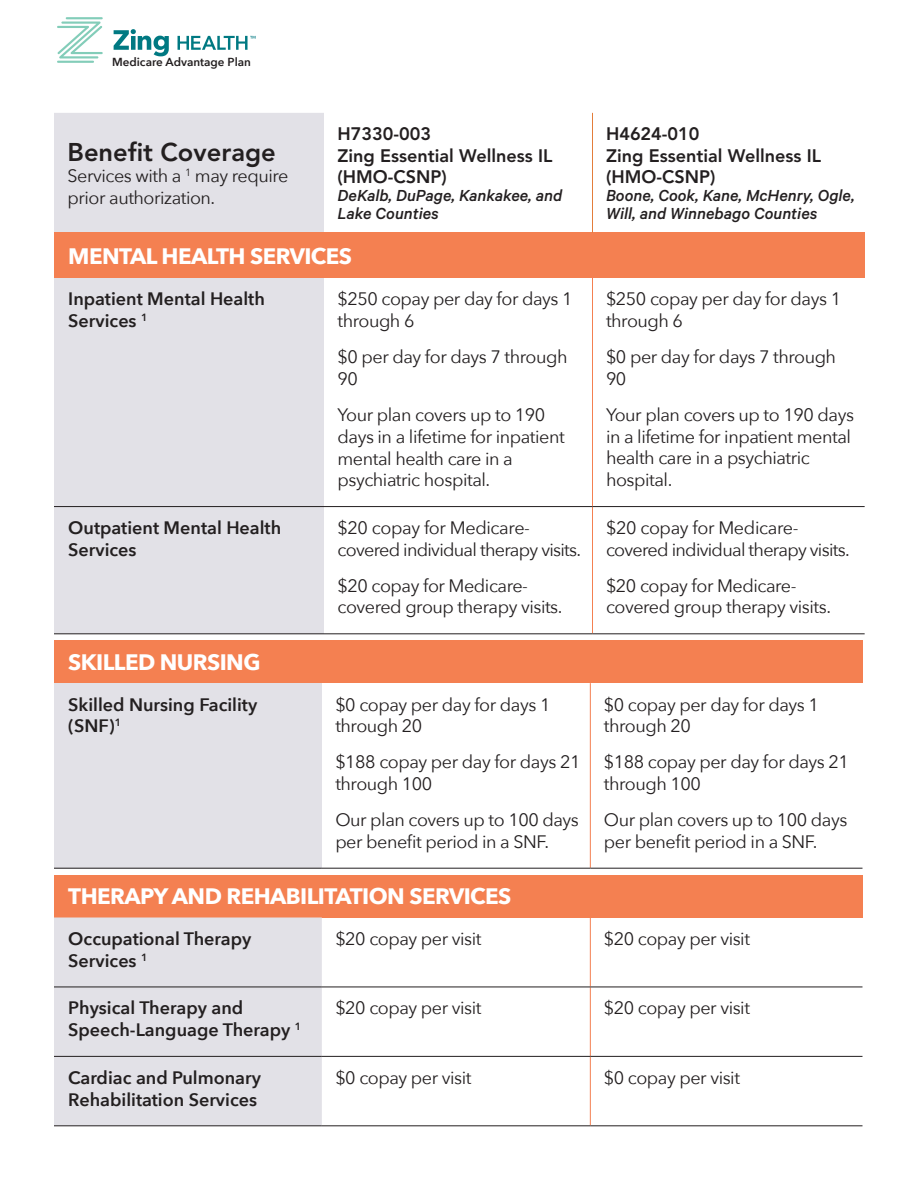
<style>
.page{position:relative;width:918px;height:1188px;background:#fff}
.page>*{position:absolute;margin:0;border:0;box-sizing:border-box;transform-origin:0 0}
.t1{font:800 25.5px "Avenir";color:#231f20}
.t2{font:700 22.35px "Avenir Next";letter-spacing:-.025em;color:#fff}
.t3{font:18px/21.8px "Avenir Next";letter-spacing:-.025em;color:#231f20}
.t4{font:600 18px/21.8px "Avenir Next";color:#231f20}
.t5{font:italic 500 18px/18px "Calibre";color:#231f20}
.t6{font:800 18px/21.6px "Avenir";color:#231f20}
.t7{font:600 11.7px "Avenir Next";color:#231f20}
</style>
<div class="page">
<svg style="left:114px;top:29px;width:55px;height:27px"></svg>
<hr style="left:66px;top:17px;width:37px;height:2px;background:#83cdb9">
<hr style="left:57px;top:61px;width:37px;height:2px;background:#83cdb9">
<svg style="left:57px;top:22px;width:46px;height:36px"></svg>
<svg style="left:178px;top:36px;width:78px;height:14px"></svg>
<div style="left:54px;top:113px;width:270px;height:520px;background:#e2e1e7"></div>
<div style="left:54px;top:233px;width:811px;height:45px;background:#f48051"></div>
<hr style="left:592px;top:278px;width:1px;height:228px;background:#f48051">
<hr style="left:592px;top:507px;width:1px;height:126px;background:#f48051">
<hr style="left:54px;top:506px;width:270px;height:1px;background:#231f20">
<hr style="left:54px;top:633px;width:270px;height:1px;background:#231f20">
<hr style="left:324px;top:506px;width:268px;height:1px;background:#231f20">
<hr style="left:324px;top:633px;width:268px;height:1px;background:#231f20">
<hr style="left:592px;top:506px;width:273px;height:1px;background:#231f20">
<hr style="left:592px;top:633px;width:273px;height:1px;background:#231f20">
<hr style="left:592px;top:113px;width:1px;height:120px;background:#e37d3b">
<div style="left:54px;top:641px;width:808px;height:42px;background:#f48051"></div>
<div style="left:54px;top:683px;width:268px;height:185px;background:#e2e1e7"></div>
<hr style="left:590px;top:683px;width:1px;height:185px;background:#f48051">
<hr style="left:54px;top:868px;width:268px;height:1px;background:#231f20">
<hr style="left:322px;top:868px;width:268px;height:1px;background:#231f20">
<hr style="left:590px;top:868px;width:272px;height:1px;background:#231f20">
<div style="left:54px;top:875px;width:808px;height:43px;background:#f48051"></div>
<div style="left:54px;top:918px;width:268px;height:207px;background:#e2e1e7"></div>
<hr style="left:590px;top:918px;width:1px;height:69px;background:#f48051">
<hr style="left:590px;top:987px;width:1px;height:69px;background:#f48051">
<hr style="left:590px;top:1057px;width:1px;height:68px;background:#f48051">
<hr style="left:54px;top:987px;width:268px;height:1px;background:#231f20">
<hr style="left:54px;top:1056px;width:268px;height:1px;background:#231f20">
<hr style="left:54px;top:1125px;width:268px;height:1px;background:#231f20">
<hr style="left:322px;top:987px;width:268px;height:1px;background:#231f20">
<hr style="left:322px;top:1056px;width:268px;height:1px;background:#231f20">
<hr style="left:322px;top:1125px;width:268px;height:1px;background:#231f20">
<hr style="left:590px;top:987px;width:272px;height:1px;background:#231f20">
<hr style="left:590px;top:1056px;width:272px;height:1px;background:#231f20">
<hr style="left:590px;top:1125px;width:272px;height:1px;background:#231f20">
<p class="t7" style="left:112px;top:52px;width:140px">Medicare Advantage Plan</p>
<h1 class="t1" style="left:68px;top:137px;width:210px">Benefit Coverage</h1>
<p class="t3" style="left:68px;top:165px;width:222px">Services with a <sup>1</sup> may require prior authorization.</p>
<p class="t6" style="left:338px;top:123px;width:217px">H7330-003<br>Zing Essential Wellness IL (HMO-CSNP)</p>
<p class="t5" style="left:338px;top:186px;width:226px">DeKalb, DuPage, Kankakee, and<br>Lake Counties</p>
<p class="t2" style="left:68px;top:237px;width:285px">MENTAL HEALTH SERVICES</p>
<p class="t4" style="left:68px;top:288px;width:198px">Inpatient Mental Health<br>Services <sup>1</sup></p>
<p class="t3" style="left:338px;top:288px;width:237px">$250 copay per day for days 1 through 6</p>
<p class="t3" style="left:338px;top:345px;width:232px">$0 per day for days 7 through<br>90</p>
<p class="t3" style="left:338px;top:403px;width:229px">Your plan covers up to 190 days in a lifetime for inpatient mental health care in a psychiatric hospital.</p>
<p class="t4" style="left:68px;top:516px;width:214px">Outpatient Mental Health<br>Services</p>
<p class="t3" style="left:337px;top:516px;width:245px">$20 copay for Medicare&shy;covered individual therapy visits.</p>
<p class="t3" style="left:337px;top:574px;width:227px">$20 copay for Medicare&shy;covered group therapy visits.</p>
<p class="t2" style="left:68px;top:642px;width:194px">SKILLED NURSING</p>
<p class="t4" style="left:68px;top:693px;width:191px">Skilled Nursing Facility (SNF)<sup>1</sup></p>
<p class="t3" style="left:335px;top:693px;width:217px">$0 copay per day for days 1 through 20</p>
<p class="t3" style="left:335px;top:750px;width:247px">$188 copay per day for days 21 through 100</p>
<p class="t3" style="left:335px;top:808px;width:245px">Our plan covers up to 100 days per benefit period in a SNF.</p>
<p class="t6" style="left:606px;top:123px;width:217px">H4624-010<br>Zing Essential Wellness IL (HMO-CSNP)</p>
<p class="t5" style="left:606px;top:186px;width:250px">Boone, Cook, Kane, McHenry, Ogle,<br>Will, and Winnebago Counties</p>
<p class="t3" style="left:606px;top:287px;width:237px">$250 copay per day for days 1 through 6</p>
<p class="t3" style="left:606px;top:345px;width:232px">$0 per day for days 7 through<br>90</p>
<p class="t3" style="left:606px;top:403px;width:250px">Your plan covers up to 190 days in a lifetime for inpatient mental health care in a psychiatric hospital.</p>
<p class="t3" style="left:606px;top:516px;width:245px">$20 copay for Medicare&shy;covered individual therapy visits.</p>
<p class="t3" style="left:606px;top:574px;width:227px">$20 copay for Medicare&shy;covered group therapy visits.</p>
<p class="t3" style="left:604px;top:693px;width:217px">$0 copay per day for days 1 through 20</p>
<p class="t3" style="left:604px;top:750px;width:247px">$188 copay per day for days 21 through 100</p>
<p class="t3" style="left:604px;top:808px;width:245px">Our plan covers up to 100 days per benefit period in a SNF.</p>
<p class="t2" style="left:68px;top:877px;width:445px">THERAPY AND REHABILITATION SERVICES</p>
<p class="t4" style="left:68px;top:927px;width:185px">Occupational Therapy<br>Services <sup>1</sup></p>
<p class="t3" style="left:335px;top:927px;width:148px">$20 copay per visit</p>
<p class="t3" style="left:604px;top:927px;width:148px">$20 copay per visit</p>
<p class="t4" style="left:68px;top:997px;width:235px">Physical Therapy and<br>Speech-Language Therapy <sup>1</sup></p>
<p class="t3" style="left:335px;top:996px;width:148px">$20 copay per visit</p>
<p class="t3" style="left:604px;top:996px;width:148px">$20 copay per visit</p>
<p class="t4" style="left:68px;top:1066px;width:194px">Cardiac and Pulmonary<br>Rehabilitation Services</p>
<p class="t3" style="left:335px;top:1066px;width:138px">$0 copay per visit</p>
<p class="t3" style="left:604px;top:1066px;width:138px">$0 copay per visit</p>
</div>
